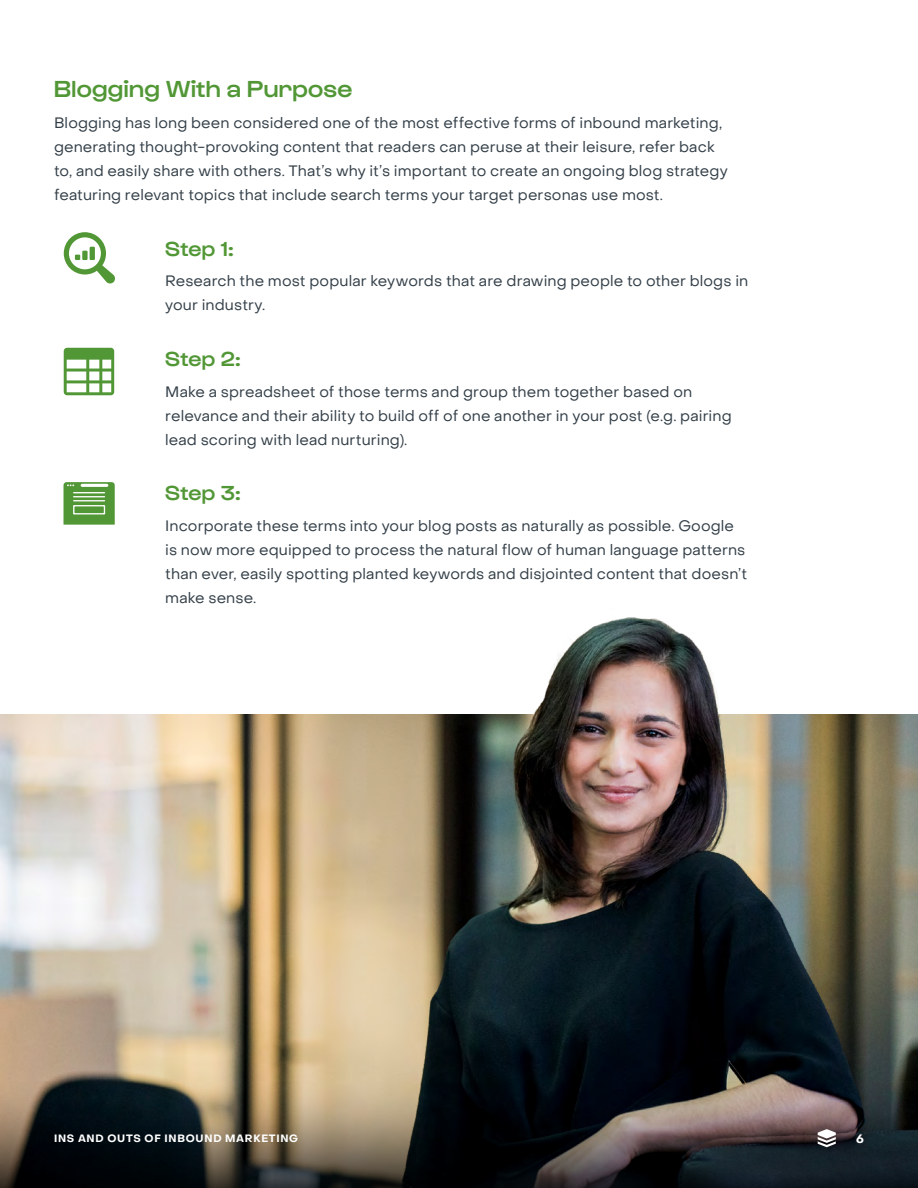
<style>
.page{position:relative;width:918px;height:1188px;background:#fff}
.page>*{position:absolute;margin:0;border:0;box-sizing:border-box;transform-origin:0 0}
.t1{font:500 24px "Gustavo";letter-spacing:.015em;color:#529736}
.t2{font:500 21px "Gustavo";letter-spacing:.015em;color:#529736}
.t3{font:15px/24px "Object Sans";letter-spacing:.01em;color:#333f48}
.t4{font:700 12px "Object Sans";color:#fff}
.t5{font:700 10.5px "Object Sans";letter-spacing:.07em;color:#fff}
</style>
<div class="page">
<img style="left:0;top:714px;width:76px;height:368px">
<img style="left:76px;top:617px;width:842px;height:465px">
<svg style="left:0;top:1082px;width:918px;height:106px;background:#3b3834"></svg>
<svg style="left:64px;top:232px;width:51px;height:52px"></svg>
<div style="left:82px;top:251px;width:6px;height:9px;background:#529736"></div>
<div style="left:90px;top:247px;width:5px;height:13px;background:#529736"></div>
<svg style="left:64px;top:348px;width:50px;height:47px"></svg>
<svg style="left:64px;top:482px;width:51px;height:43px;background:#6ea857"></svg>
<svg style="left:818px;top:1129px;width:18px;height:18px"></svg>
<h1 class="t1" style="left:54px;top:75px;width:300px">Blogging With a Purpose</h1>
<p class="t3" style="left:54px;top:111px;width:675px">Blogging has long been considered one of the most effective forms of inbound marketing, generating thought-provoking content that readers can peruse at their leisure, refer back to, and easily share with others. That’s why it’s important to create an ongoing blog strategy featuring relevant topics that include search terms your target personas use most.</p>
<h2 class="t2" style="left:165px;top:236px;width:70px">Step 1:</h2>
<p class="t3" style="left:165px;top:269px;width:585px">Research the most popular keywords that are drawing people to other blogs in your industry.</p>
<h2 class="t2" style="left:165px;top:347px;width:77px">Step 2:</h2>
<p class="t3" style="left:165px;top:379px;width:568px">Make a spreadsheet of those terms and group them together based on relevance and their ability to build off of one another in your post (e.g. pairing lead scoring with lead nurturing).</p>
<h2 class="t2" style="left:165px;top:481px;width:77px">Step 3:</h2>
<p class="t3" style="left:165px;top:514px;width:583px">Incorporate these terms into your blog posts as naturally as possible. Google is now more equipped to process the natural flow of human language patterns than ever, easily spotting planted keywords and disjointed content that doesn’t make sense.</p>
<p class="t5" style="left:54px;top:1132px;width:246px">INS AND OUTS OF INBOUND MARKETING</p>
<p class="t4" style="left:856px;top:1131px;width:9px">6</p>
</div>
